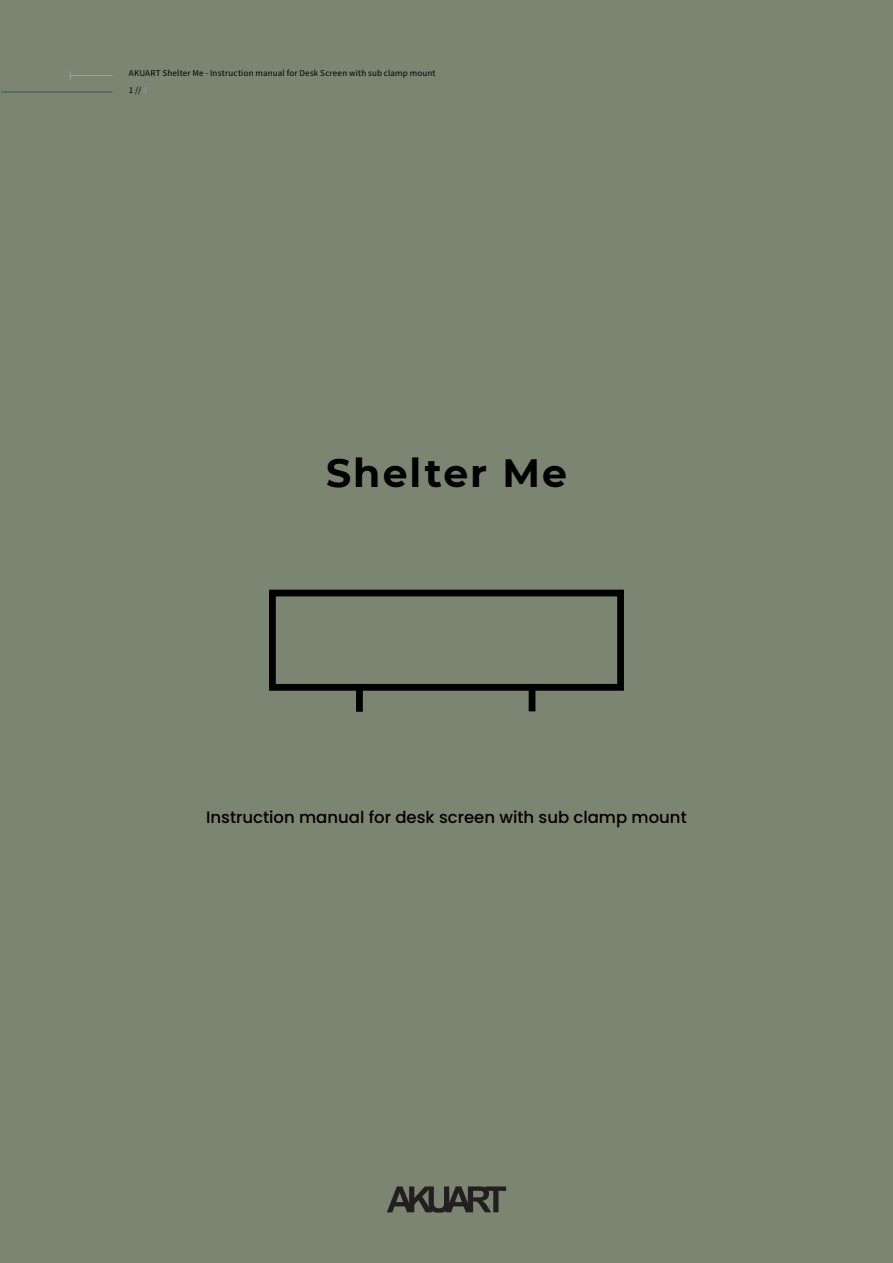
<style>
.page{position:relative;width:893px;height:1263px;background:#7b8571}
.page>*{position:absolute;margin:0;border:0;box-sizing:border-box;transform-origin:0 0}
.t1{font:700 39.45px "Montserrat";letter-spacing:.05em;color:#000}
.t2{font:500 16.5px "Poppins";color:#000}
.t3{font:9px/16.5px "Source Sans Pro";letter-spacing:.02em;color:#000}
.s1{color:#939598}
</style>
<div class="page">
<div style="left:269px;top:590px;width:355px;height:101px;border:7px solid #000"></div>
<div style="left:356px;top:690px;width:7px;height:22px;background:#000"></div>
<div style="left:529px;top:689px;width:6px;height:22px;background:#000"></div>
<svg style="left:387px;top:1186px;width:119px;height:27px;background:#4b4e45"></svg>
<hr style="left:1px;top:92px;width:111px;height:1px;background:#43525a">
<hr style="left:70px;top:75px;width:42px;height:1px;background:#95a3ab">
<p class="t3" style="left:129px;top:65px;width:308px">AKUART Shelter Me - Instruction manual for Desk Screen with sub clamp mount<br>1 // <span class="s1">8</span></p>
<h1 class="t1" style="left:326px;top:445px;width:242px">Shelter Me</h1>
<h2 class="t2" style="left:206px;top:807px;width:482px">Instruction manual for desk screen with sub clamp mount</h2>
</div>
